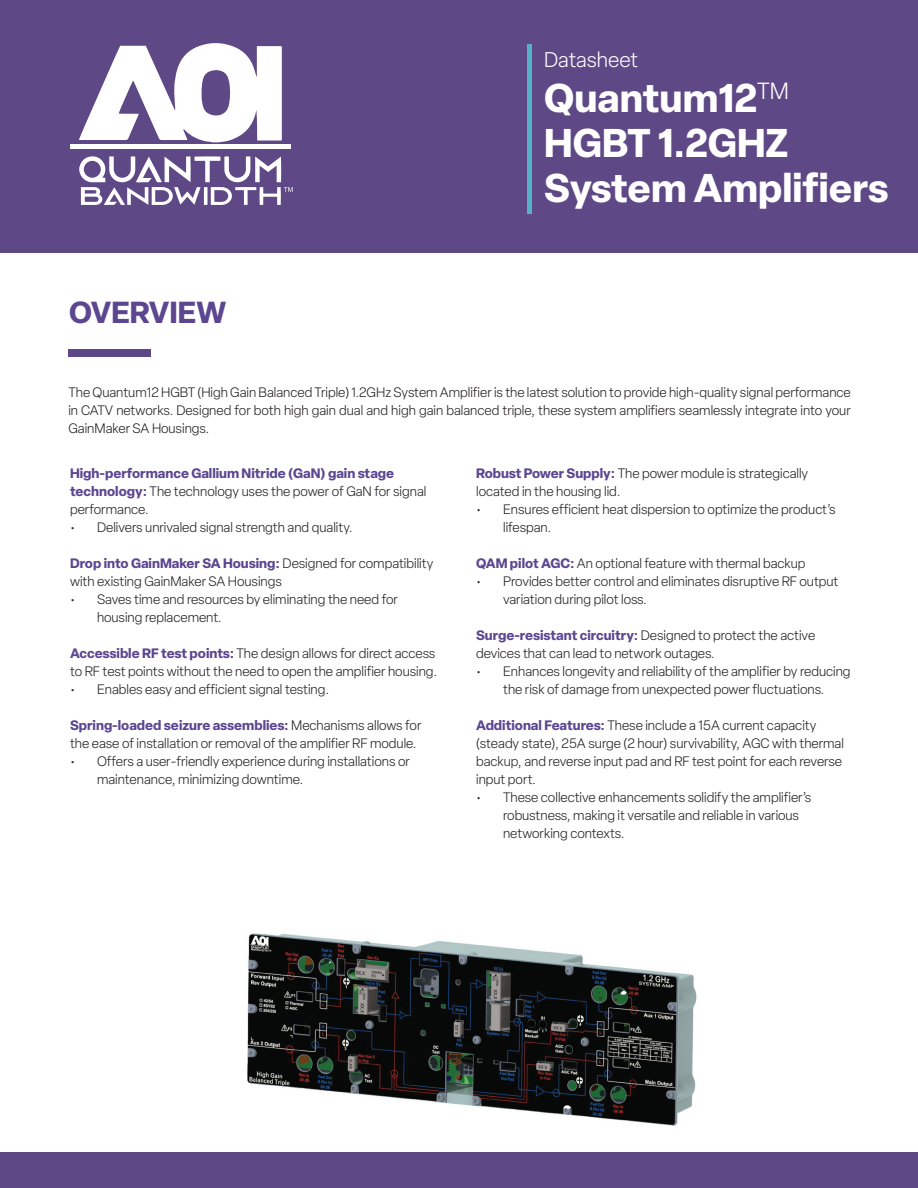
<style>
.page{position:relative;width:918px;height:1188px;background:#fff}
.page>*{position:absolute;margin:0;border:0;box-sizing:border-box;transform-origin:0 0}
.t1{font:700 39.6px/45px "Elza";color:#fff}
.t2{font:700 30px "Elza";color:#5c4690}
.t3{font:300 21px "Elza";color:#fff}
.t4{font:300 13.5px/18px "Elza";color:#231f20}
.t5{font:700 13.5px/18px "Elza";color:#5c4690}
.s1{font-weight:300;color:#231f20}
.s2{font-weight:700;color:#5c4690}
</style>
<div class="page">
<div style="left:0;top:0;width:918px;height:253px;background:#5f4886"></div>
<hr style="left:528px;top:44px;width:4px;height:170px;background:#56b2c9">
<div style="left:68px;top:350px;width:83px;height:7px;background:#5f4886"></div>
<div style="left:0;top:1152px;width:918px;height:36px;background:#5f4886"></div>
<svg style="left:79px;top:156px;width:214px;height:49px"></svg>
<svg style="left:79px;top:43px;width:203px;height:99px"></svg>
<div style="left:70px;top:144px;width:221px;height:5px;background:#fff"></div>
<img style="left:247px;top:933px;width:450px;height:193px">
<h2 class="t2" style="left:69px;top:291px;width:159px">OVERVIEW</h2>
<h3 class="t3" style="left:544px;top:46px;width:95px">Datasheet</h3>
<h1 class="t1" style="left:544px;top:74px;width:346px">Quantum12<sup>TM<br></sup>HGBT 1.2GHZ<br>System Amplifiers</h1>
<p class="t4" style="left:68px;top:383px;width:784px;text-align:justify">The Quantum12 HGBT (High Gain Balanced Triple) 1.2GHz System Amplifier is the latest solution to provide high-quality signal performance in CATV networks. Designed for both high gain dual and high gain balanced triple, these system amplifiers seamlessly integrate into your GainMaker SA Housings.</p>
<p class="t5" style="left:70px;top:464px;width:358px">High-performance Gallium Nitride (GaN) gain stage technology: <span class="s1">The technology uses the power of GaN for signal performance.</span></p>
<p class="t4" style="left:70px;top:518px;width:284px">• Delivers unrivaled signal strength and quality.</p>
<p class="t4" style="left:70px;top:554px;width:365px"><span class="s2">Drop into GainMaker SA Housing:</span> Designed for compatibility with existing GainMaker SA Housings</p>
<p class="t4" style="left:97px;top:590px;width:302px;text-indent:-27px">• Saves time and resources by eliminating the need for housing replacement.</p>
<p class="t4" style="left:70px;top:644px;width:369px"><span class="s2">Accessible RF test points:</span> The design allows for direct access to RF test points without the need to open the amplifier housing.</p>
<p class="t4" style="left:70px;top:680px;width:261px">• Enables easy and efficient signal testing.</p>
<p class="t4" style="left:70px;top:716px;width:353px"><span class="s2">Spring-loaded seizure assemblies:</span> Mechanisms allows for the ease of installation or removal of the amplifier RF module.</p>
<p class="t4" style="left:97px;top:752px;width:314px;text-indent:-27px">• Offers a user-friendly experience during installations or maintenance, minimizing downtime.</p>
<p class="t4" style="left:476px;top:464px;width:334px"><span class="s2">Robust Power Supply:</span> The power module is strategically located in the housing lid.</p>
<p class="t4" style="left:503px;top:500px;width:334px;text-indent:-27px">• Ensures efficient heat dispersion to optimize the product’s lifespan.</p>
<p class="t4" style="left:476px;top:554px;width:331px"><span class="s2">QAM pilot AGC:</span> An optional feature with thermal backup</p>
<p class="t4" style="left:503px;top:572px;width:337px;text-indent:-27px">• Provides better control and eliminates disruptive RF output variation during pilot loss.</p>
<p class="t4" style="left:476px;top:626px;width:341px"><span class="s2">Surge-resistant circuitry:</span> Designed to protect the active devices that can lead to network outages.</p>
<p class="t4" style="left:476px;top:662px;width:376px;text-align:center">• Enhances longevity and reliability of the amplifier by reducing the risk of damage from unexpected power fluctuations.</p>
<p class="t4" style="left:476px;top:716px;width:369px"><span class="s2">Additional Features:</span> These include a 15A current capacity (steady state), 25A surge (2 hour) survivability, AGC with thermal backup, and reverse input pad and RF test point for each reverse input port.</p>
<p class="t4" style="left:503px;top:788px;width:310px;text-indent:-27px">• These collective enhancements solidify the amplifier’s robustness, making it versatile and reliable in various networking contexts.</p>
</div>
